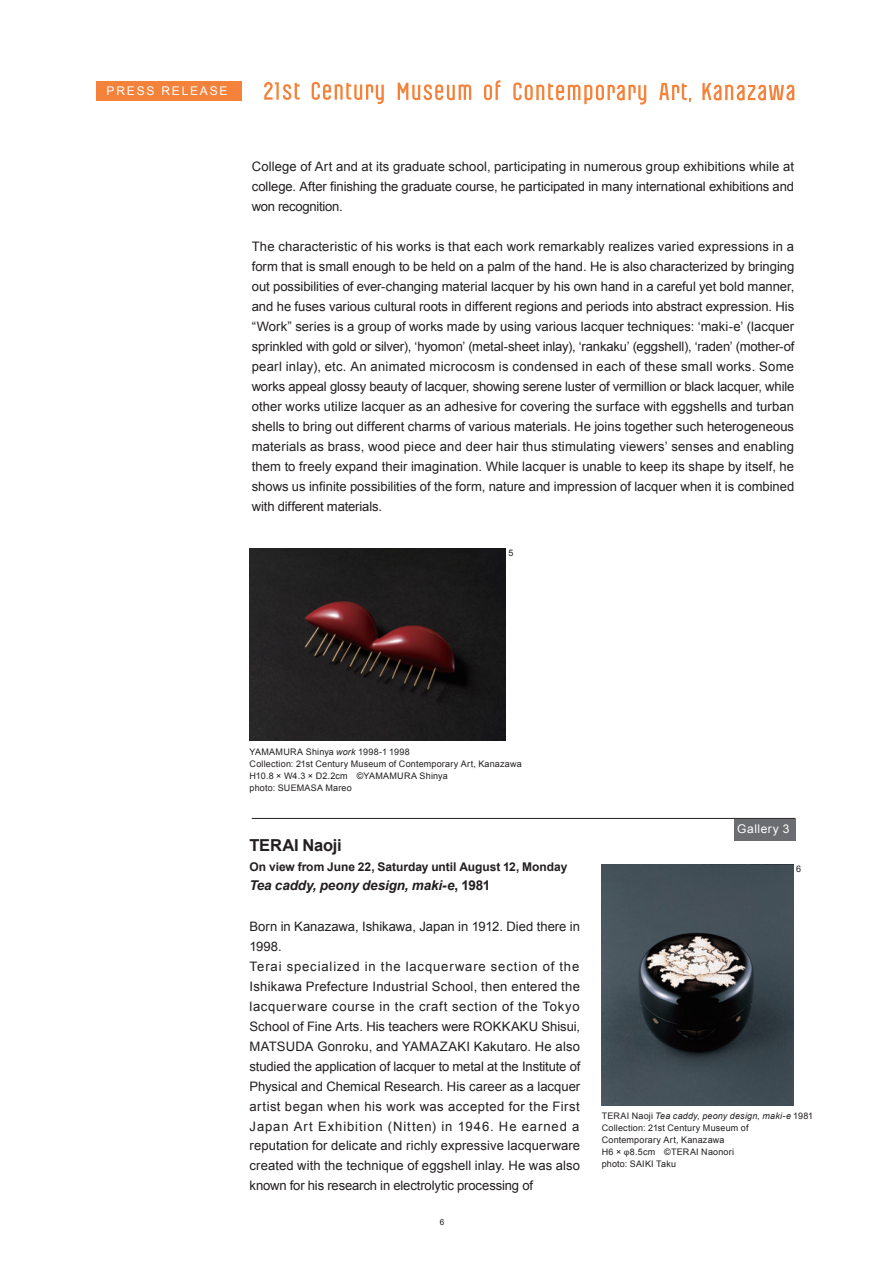
<style>
.page{position:relative;width:893px;height:1263px;background:#fff}
.page>*{position:absolute;margin:0;border:0;box-sizing:border-box;transform-origin:0 0}
.t1{font:700 16.5px "Arial";letter-spacing:-.015em;color:#231f20}
.t2{font:italic 700 13.5px "Arial";letter-spacing:-.01em;color:#231f20}
.t3{font:13.05px/20px "Arial";letter-spacing:.005em;color:#231f20;text-align:justify}
.t4{font:700 12px "Arial";letter-spacing:-.005em;color:#231f20}
.t5{font:12px "Arial";letter-spacing:.15em;color:#fff}
.t6{font:12px "Arial";letter-spacing:.04em;color:#fff}
.t7{font:9px/12px "Arial";letter-spacing:.02em;color:#231f20}
.t8{font:8.25px "Arial";color:#231f20}
.s1{font-style:italic}
.s2{font-style:normal}
.s3{font-family:"Myriad Pro"}
</style>
<div class="page">
<svg style="left:312px;top:82px;width:72px;height:22px"></svg>
<svg style="left:264px;top:82px;width:36px;height:18px"></svg>
<svg style="left:484px;top:80px;width:16px;height:20px"></svg>
<svg style="left:398px;top:83px;width:73px;height:17px"></svg>
<svg style="left:659px;top:83px;width:32px;height:19px"></svg>
<svg style="left:513px;top:82px;width:133px;height:23px"></svg>
<svg style="left:702px;top:83px;width:92px;height:17px"></svg>
<div style="left:96px;top:81px;width:146px;height:19px;background:#f4823b"></div>
<img style="left:250px;top:549px;width:255px;height:191px">
<hr style="left:252px;top:818px;width:544px;height:1px;background:#231f20">
<div style="left:734px;top:819px;width:61px;height:21px;background:#6c6d70"></div>
<img style="left:602px;top:864px;width:191px;height:241px">
<p class="t5" style="left:107px;top:84px;width:122px">PRESS RELEASE</p>
<p class="t3" style="left:252px;top:157px;width:544px">College of Art and at its graduate school, participating in numerous group exhibitions while at college. After finishing the graduate course, he participated in many international exhibitions and won recognition.</p>
<p class="t3" style="left:252px;top:237px;width:544px">The characteristic of his works is that each work remarkably realizes varied expressions in a form that is small enough to be held on a palm of the hand. He is also characterized by bringing out possibilities of ever-changing material lacquer by his own hand in a careful yet bold manner, and he fuses various cultural roots in different regions and periods into abstract expression. His “Work” series is a group of works made by using various lacquer techniques: ‘maki-e’ (lacquer sprinkled with gold or silver), ‘hyomon’ (metal-sheet inlay), ‘rankaku’ (eggshell), ‘raden’ (mother-of pearl inlay), etc. An animated microcosm is condensed in each of these small works. Some works appeal glossy beauty of lacquer, showing serene luster of vermillion or black lacquer, while other works utilize lacquer as an adhesive for covering the surface with eggshells and turban shells to bring out different charms of various materials. He joins together such heterogeneous materials as brass, wood piece and deer hair thus stimulating viewers’ senses and enabling them to freely expand their imagination. While lacquer is unable to keep its shape by itself, he shows us infinite possibilities of the form, nature and impression of lacquer when it is combined with different materials.</p>
<p class="t7" style="left:509px;top:547px;width:7px">5</p>
<p class="t7" style="left:250px;top:746px;width:274px">YAMAMURA Shinya <span class="s1">work</span> 1998-1 1998<br>Collection: 21st Century Museum of Contemporary Art, Kanazawa H10.8 × W4.3 × D2.2cm ©YAMAMURA Shinya<br>photo: SUEMASA Mareo</p>
<p class="t1" style="left:250px;top:836px;width:94px">TERAI Naoji</p>
<p class="t4" style="left:250px;top:860px;width:319px">On view from June 22, Saturday until August 12, Monday</p>
<p class="t2" style="left:250px;top:878px;width:242px">Tea caddy, peony design, maki-e<span class="s2">, 1981</span></p>
<p class="t3" style="left:250px;top:916px;width:332px;text-align:left">Born in Kanazawa, Ishikawa, Japan in 1912. Died there in 1998.<br>Terai specialized in the lacquerware section of the Ishikawa Prefecture Industrial School, then entered the lacquerware course in the craft section of the Tokyo School of Fine Arts. His teachers were ROKKAKU Shisui, MATSUDA Gonroku, and YAMAZAKI Kakutaro. He also studied the application of lacquer to metal at the Institute of Physical and Chemical Research. His career as a lacquer artist began when his work was accepted for the First Japan Art Exhibition (Nitten) in 1946. He earned a reputation for delicate and richly expressive lacquerware created with the technique of eggshell inlay. He was also known for his research in electrolytic processing of</p>
<p class="t8" style="left:440px;top:1217px;width:6px">6</p>
<p class="t6" style="left:737px;top:822px;width:54px">Gallery 3</p>
<p class="t7" style="left:796px;top:863px;width:7px">6</p>
<p class="t7" style="left:602px;top:1110px;width:213px">TERAI Naoji <span class="s1">Tea caddy, peony design, maki-e</span> 1981<br>Collection: 21st Century Museum of<br>Contemporary Art, Kanazawa<br>H6 × <span class="s3">φ</span>8.5cm ©TERAI Naonori<br>photo: SAIKI Taku</p>
</div>
